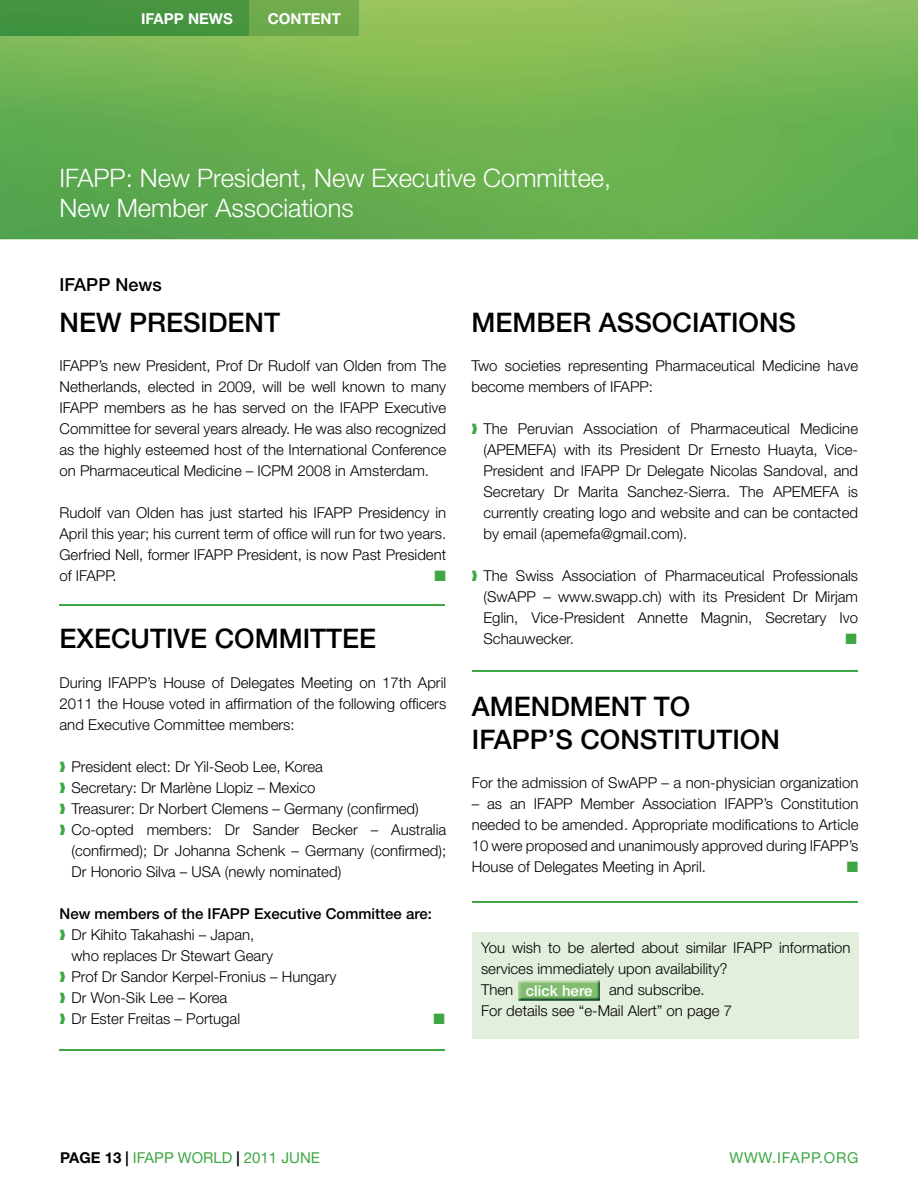
<style>
.page{position:relative;width:918px;height:1188px;background:#fff}
.page>*{position:absolute;margin:0;border:0;box-sizing:border-box;transform-origin:0 0}
.t1{font:500 27px/32.4px "Helvetica Neue";color:#000}
.t2{font:300 25.5px/30.6px "Helvetica Neue";color:#fff}
.t3{font:500 18px "Helvetica Neue";color:#000}
.t4{font:300 15px/21px "Helvetica Neue";color:#000;text-align:justify}
.t5{font:500 15px "Helvetica Neue";color:#000}
.t6{font:15px "Helvetica Neue";color:#3ea743}
.t7{font:700 15px "Helvetica Neue";color:#fff}
.t8{font:15px "Helvetica Neue";letter-spacing:.05em;color:#3ea743}
.t9{font:500 15px "Helvetica Neue CE";color:#fff}
.t10{font:15px "Zapf Dingbats ITC";color:#3ea743}
.s1{color:#3ea743}
.s2{font-weight:700;color:#000}
.s3{font-family:"Frutiger Next LT";font-weight:700;color:#000}
</style>
<div class="page">
<img style="left:0;top:0;width:918px;height:239px">
<img style="left:0;top:0;width:359px;height:35px">
<hr style="left:59px;top:604px;width:386px;height:2px;background:#3ea743">
<hr style="left:59px;top:1050px;width:386px;height:1px;background:#3ea743">
<hr style="left:472px;top:670px;width:386px;height:2px;background:#3ea743">
<div style="left:472px;top:933px;width:387px;height:106px;background:#e2efdc"></div>
<img style="left:518px;top:980px;width:82px;height:21px">
<img style="left:518px;top:984px;width:82px;height:11px">
<hr style="left:472px;top:901px;width:386px;height:2px;background:#3ea743">
<p class="t7" style="left:141px;top:13px;width:93px">IFAPP NEWS</p>
<p class="t7" style="left:268px;top:13px;width:75px">CONTENT</p>
<h2 class="t2" style="left:60px;top:165px;width:553px">IFAPP: New President, New Executive Committee,<br>New Member Associations</h2>
<p class="t3" style="left:60px;top:278px;width:104px">IFAPP News</p>
<h1 class="t1" style="left:60px;top:308px;width:222px">NEW PRESIDENT</h1>
<p class="t4" style="left:60px;top:357px;width:388px">IFAPP’s new President, Prof Dr Rudolf van Olden from The Netherlands, elected in 2009, will be well known to many IFAPP members as he has served on the IFAPP Executive Committee for several years already. He was also recognized as the highly esteemed host of the International Conference on Pharmaceutical Medicine – ICPM 2008 in Amsterdam.</p>
<p class="t4" style="left:60px;top:504px;width:388px">Rudolf van Olden has just started his IFAPP Presidency in April this year; his current term of office will run for two years.<br>Gerfried Nell, former IFAPP President, is now Past President of IFAPP.</p>
<p class="t10" style="left:435px;top:569px;width:13px">■</p>
<h1 class="t1" style="left:60px;top:625px;width:318px">EXECUTIVE COMMITTEE</h1>
<p class="t4" style="left:60px;top:673px;width:388px">During IFAPP’s House of Delegates Meeting on 17th April 2011 the House voted in affirmation of the following officers and Executive Committee members:</p>
<p class="t4" style="left:60px;top:757px;width:265px"><span class="s1">❱</span> President elect: Dr Yil-Seob Lee, Korea</p>
<p class="t4" style="left:60px;top:778px;width:257px"><span class="s1">❱</span> Secretary: Dr Marlène Llopiz – Mexico</p>
<p class="t4" style="left:60px;top:799px;width:361px"><span class="s1">❱</span> Treasurer: Dr Norbert Clemens – Germany (confirmed)</p>
<p class="t4" style="left:60px;top:820px;width:388px"><span class="s1">❱</span> Co-opted members: Dr Sander Becker – Australia</p>
<p class="t4" style="left:72px;top:841px;width:376px">(confirmed); Dr Johanna Schenk – Germany (confirmed);</p>
<p class="t4" style="left:72px;top:862px;width:271px">Dr Honorio Silva – USA (newly nominated)</p>
<p class="t5" style="left:60px;top:908px;width:374px">New members of the IFAPP Executive Committee are:</p>
<p class="t4" style="left:60px;top:925px;width:196px"><span class="s1">❱</span> Dr Kihito Takahashi – Japan,</p>
<p class="t4" style="left:72px;top:946px;width:203px">who replaces Dr Stewart Geary</p>
<p class="t4" style="left:60px;top:967px;width:278px"><span class="s1">❱</span> Prof Dr Sandor Kerpel-Fronius – Hungary</p>
<p class="t4" style="left:60px;top:988px;width:169px"><span class="s1">❱</span> Dr Won-Sik Lee – Korea</p>
<p class="t4" style="left:60px;top:1009px;width:182px"><span class="s1">❱</span> Dr Ester Freitas – Portugal</p>
<p class="t10" style="left:434px;top:1012px;width:13px">■</p>
<h1 class="t1" style="left:471px;top:308px;width:326px">MEMBER ASSOCIATIONS</h1>
<p class="t4" style="left:471px;top:357px;width:388px">Two societies representing Pharmaceutical Medicine have become members of IFAPP:</p>
<p class="t4" style="left:483px;top:420px;width:376px;text-indent:-12px"><span class="s1">❱</span> The Peruvian Association of Pharmaceutical Medicine (APEMEFA) with its President Dr Ernesto Huayta, Vice-President and IFAPP Dr Delegate Nicolas Sandoval, and Secretary Dr Marita Sanchez-Sierra. The APEMEFA is currently creating logo and website and can be contacted by email (apemefa@gmail.com).</p>
<p class="t4" style="left:483px;top:567px;width:376px;text-indent:-12px"><span class="s1">❱</span> The Swiss Association of Pharmaceutical Professionals (SwAPP – www.swapp.ch) with its President Dr Mirjam Eglin, Vice-President Annette Magnin, Secretary Ivo Schauwecker.</p>
<p class="t10" style="left:846px;top:632px;width:13px">■</p>
<h1 class="t1" style="left:472px;top:693px;width:310px">AMENDMENT TO<br>IFAPP’S CONSTITUTION</h1>
<p class="t4" style="left:472px;top:773px;width:388px">For the admission of SwAPP – a non-physician organization</p>
<p class="t4" style="left:472px;top:794px;width:388px">– as an IFAPP Member Association IFAPP’s Constitution needed to be amended . Appropriate modifications to Article 10 were proposed and unanimously approved during IFAPP’s House of Delegates Meeting in April.</p>
<p class="t10" style="left:847px;top:859px;width:13px">■</p>
<p class="t4" style="left:481px;top:939px;width:371px;text-align:left">You wish to be alerted about similar IFAPP information services immediately upon availability?<br>Then</p>
<p class="t4" style="left:481px;top:981px;width:253px;text-indent:128px">and subscribe.<br>For details see “e-Mail Alert” on page 7</p>
<p class="t9" style="left:526px;top:985px;width:68px">click here</p>
<p class="t6" style="left:60px;top:1153px;width:261px"><span class="s2">PAGE 13</span> <span class="s3">|</span> IFAPP WORLD <span class="s3">|</span> 2011 JUNE</p>
<p class="t8" style="left:729px;top:1153px;width:131px">WWW.IFAPP.ORG</p>
</div>
